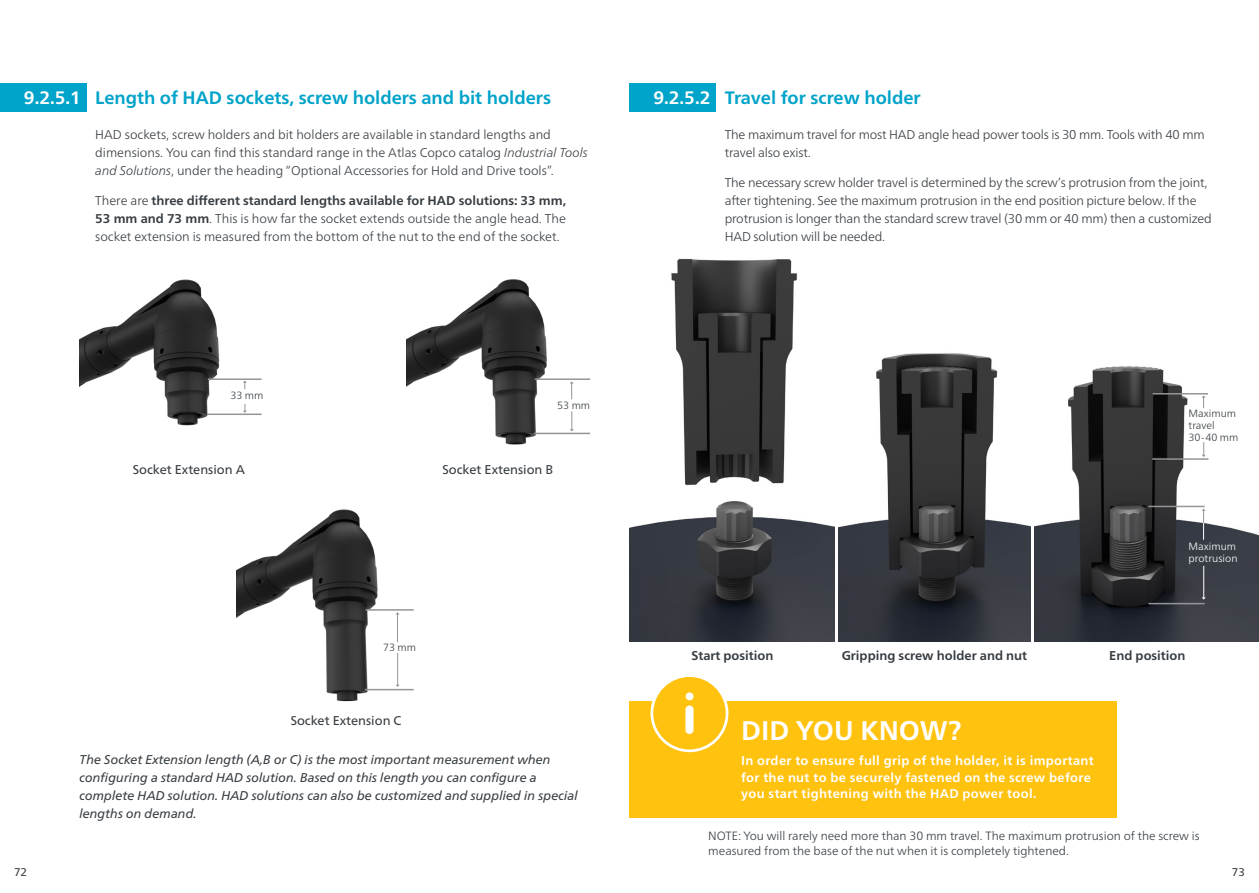
<style>
.page{position:relative;width:1259px;height:893px;background:#fff}
.page>*{position:absolute;margin:0;border:0;box-sizing:border-box;transform-origin:0 0}
.t1{font:700 27px "Neue Frutiger World";color:#fff}
.t2{font:700 18px "Neue Frutiger World";color:#00a3c9}
.t3{font:300 12.75px/18px "Neue Frutiger World";letter-spacing:-.015em;color:#373d42}
.t4{font:italic 12.75px/18px "Neue Frutiger World";color:#373d42}
.t5{font:700 12.75px/16.5px "Neue Frutiger World";letter-spacing:.025em;color:#fff}
.t6{font:700 12.75px "Neue Frutiger World";color:#373d42}
.t7{font:12.75px "Neue Frutiger World";color:#373d42}
.t8{font:300 12px/15px "Neue Frutiger World";color:#373d42}
.t9{font:11.25px "Neue Frutiger World";color:#373d42}
.t10{font:300 10.5px/12px "Neue Frutiger World";color:#373d42}
.t11{font:300 10.5px/12px "Neue Frutiger World";color:#fff}
.s1{color:#fff}
.s2{font-style:italic}
.s3{font-weight:700}
</style>
<div class="page">
<img style="left:79px;top:279px;width:149px;height:147px">
<img style="left:407px;top:279px;width:159px;height:166px">
<img style="left:236px;top:509px;width:158px;height:193px">
<hr style="left:207px;top:414px;width:54px;height:1px;background:#939598">
<hr style="left:534px;top:433px;width:56px;height:1px;background:#939598">
<hr style="left:365px;top:689px;width:49px;height:1px;background:#939598">
<hr style="left:208px;top:378px;width:53px;height:2px;background:#939598">
<hr style="left:535px;top:378px;width:55px;height:2px;background:#939598">
<hr style="left:365px;top:609px;width:49px;height:2px;background:#939598">
<svg style="left:243px;top:381px;width:4px;height:8px"></svg>
<svg style="left:570px;top:381px;width:4px;height:18px"></svg>
<svg style="left:395px;top:612px;width:5px;height:30px"></svg>
<svg style="left:243px;top:404px;width:4px;height:9px"></svg>
<svg style="left:570px;top:411px;width:4px;height:20px"></svg>
<hr style="left:397px;top:653px;width:1px;height:33px;background:#939598">
<div style="left:0;top:83px;width:87px;height:28px;background:#00a3c9"></div>
<img style="left:629px;top:258px;width:205px;height:383px">
<img style="left:838px;top:353px;width:192px;height:288px">
<img style="left:1034px;top:366px;width:225px;height:275px">
<hr style="left:1152px;top:458px;width:56px;height:2px;background:#939598">
<hr style="left:1148px;top:506px;width:56px;height:1px;background:#939598">
<hr style="left:1148px;top:603px;width:56px;height:1px;background:#939598">
<hr style="left:1152px;top:393px;width:56px;height:1px;background:#939598">
<div style="left:629px;top:701px;width:487px;height:117px;background:#ffc20e"></div>
<svg style="left:650px;top:674px;width:78px;height:78px"></svg>
<svg style="left:653px;top:677px;width:73px;height:72px"></svg>
<svg style="left:1201px;top:396px;width:4px;height:12px"></svg>
<svg style="left:1201px;top:442px;width:4px;height:15px"></svg>
<hr style="left:1203px;top:566px;width:1px;height:33px;background:#fff">
<svg style="left:1201px;top:509px;width:4px;height:31px"></svg>
<div style="left:629px;top:83px;width:87px;height:28px;background:#00a3c9"></div>
<h2 class="t2" style="left:24px;top:82px;width:529px"><span class="s1">9.2.5.1</span> Length of HAD sockets, screw holders and bit holders</h2>
<p class="t3" style="left:95px;top:125px;width:494px">HAD sockets, screw holders and bit holders are available in standard lengths and dimensions. You can find this standard range in the Atlas Copco catalog <span class="s2">Industrial Tools and Solutions</span>, under the heading “Optional Accessories for Hold and Drive tools”.</p>
<p class="t3" style="left:95px;top:192px;width:472px;text-align:justify">There are <span class="s3">three different standard lengths available for HAD solutions: 33 mm, 53 mm and 73 mm</span>. This is how far the socket extends outside the angle head. The socket extension is measured from the bottom of the nut to the end of the socket.</p>
<p class="t10" style="left:230px;top:390px;width:34px">33 mm</p>
<p class="t10" style="left:557px;top:399px;width:34px">53 mm</p>
<p class="t7" style="left:133px;top:460px;width:114px">Socket Extension A</p>
<p class="t7" style="left:442px;top:460px;width:112px">Socket Extension B</p>
<p class="t10" style="left:383px;top:642px;width:34px">73 mm</p>
<p class="t7" style="left:291px;top:711px;width:112px">Socket Extension C</p>
<p class="t4" style="left:79px;top:750px;width:500px">The Socket Extension length (A,B or C) is the most important measurement when configuring a standard HAD solution. Based on this length you can configure a complete HAD solution. HAD solutions can also be customized and supplied in special lengths on demand.</p>
<h2 class="t2" style="left:653px;top:82px;width:269px"><span class="s1">9.2.5.2</span> Travel for screw holder</h2>
<p class="t3" style="left:725px;top:125px;width:481px">The maximum travel for most HAD angle head power tools is 30 mm. Tools with 40 mm travel also exist.</p>
<p class="t3" style="left:725px;top:174px;width:488px">The necessary screw holder travel is determined by the screw’s protrusion from the joint, after tightening. See the maximum protrusion in the end position picture below. If the protrusion is longer than the standard screw travel (30 mm or 40 mm) then a customized HAD solution will be needed.</p>
<p class="t10" style="left:1188px;top:407px;width:51px">Maximum travel<br>30-40 mm</p>
<p class="t11" style="left:1188px;top:540px;width:51px">Maximum protrusion</p>
<p class="t6" style="left:691px;top:645px;width:84px">Start position</p>
<p class="t6" style="left:841px;top:645px;width:187px">Gripping screw holder and nut</p>
<p class="t6" style="left:1109px;top:645px;width:78px">End position</p>
<h1 class="t1" style="left:741px;top:707px;width:222px">DID YOU KNOW?</h1>
<p class="t5" style="left:741px;top:752px;width:354px">In order to ensure full grip of the holder, it is important for the nut to be securely fastened on the screw before you start tightening with the HAD power tool.</p>
<p class="t8" style="left:708px;top:828px;width:493px">NOTE: You will rarely need more than 30 mm travel. The maximum protrusion of the screw is measured from the base of the nut when it is completely tightened.</p>
<p class="t9" style="left:14px;top:863px;width:15px">72</p>
<p class="t9" style="left:1231px;top:863px;width:15px">73</p>
</div>
